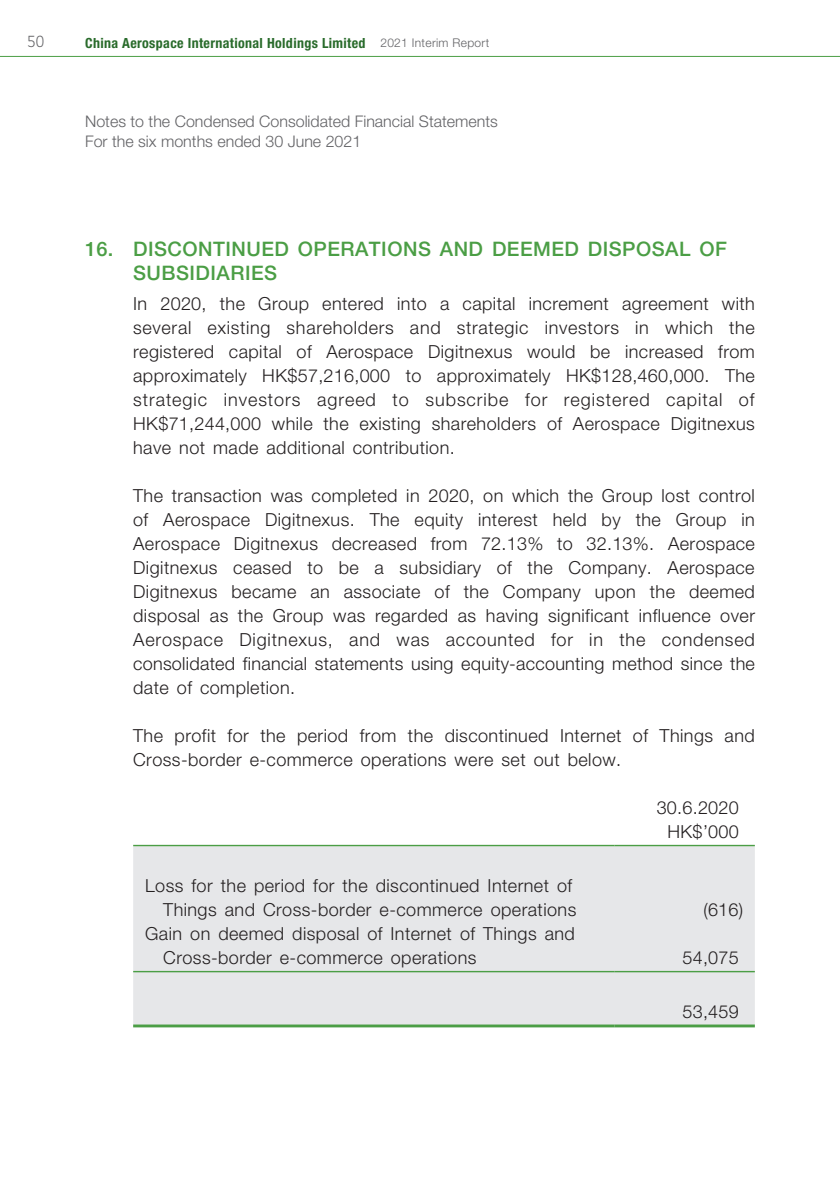
<style>
.page{position:relative;width:840px;height:1191px;background:#fff}
.page>*{position:absolute;margin:0;border:0;box-sizing:border-box;transform-origin:0 0}
._03_H1{font:500 20px/24px "Helvetica Neue LT Std";letter-spacing:.025em;color:#4b9e45}
._12___P2{font:300 18px/24px "Helvetica Neue LT Std";letter-spacing:.025em;color:#231f20;text-align:justify}
._15_Table_Stub{font:300 18px/24px "Helvetica Neue LT Std";letter-spacing:.025em;color:#231f20;text-align:right}
._01_Body_Text{font:300 18px "Helvetica Neue LT Std";letter-spacing:.015em;color:#231f20}
.t1{font:300 16px/20px "Helvetica Neue LT Std";color:#636366}
.t2{font:300 16px "BNPP Sans";color:#636366}
.t3{font:700 condensed 14px "Helvetica Neue LT Std";letter-spacing:.025em;color:#296b2b}
.s1{font-weight:300;font-stretch:normal;font-size:12px;color:#636366}
</style>
<div class="page">
<hr style="left:0;top:56px;width:839px;height:1px;background:#4b9e45">
<div style="left:133px;top:846px;width:621px;height:178px;background:#e6e7e9"></div>
<hr style="left:133px;top:845px;width:481px;height:1px;background:#4b9e45">
<hr style="left:614px;top:845px;width:140px;height:1px;background:#4b9e45">
<hr style="left:133px;top:971px;width:481px;height:1px;background:#4b9e45">
<hr style="left:614px;top:971px;width:140px;height:1px;background:#4b9e45">
<hr style="left:133px;top:1024px;width:481px;height:3px;background:#4b9e45">
<hr style="left:614px;top:1024px;width:140px;height:3px;background:#4b9e45">
<p class="t2" style="left:27px;top:31px;width:19px">50</p>
<p class="t3" style="left:85px;top:35px;width:405px">China Aerospace International Holdings Limited <span class="s1">2021 Interim Report</span></p>
<p class="t1" style="left:85px;top:111px;width:414px">Notes to the Condensed Consolidated Financial Statements<br>For the six months ended 30 June 2021</p>
<p class="_03_H1" style="left:133px;top:237px;width:595px;text-indent:-48px">16. DISCONTINUED OPERATIONS AND DEEMED DISPOSAL OF<br>SUBSIDIARIES</p>
<p class="_12___P2" style="left:133px;top:291px;width:623px">In 2020, the Group entered into a capital increment agreement with several existing shareholders and strategic investors in which the registered capital of Aerospace Digitnexus would be increased from approximately HK$57,216,000 to approximately HK$128,460,000. The strategic investors agreed to subscribe for registered capital of HK$71,244,000 while the existing shareholders of Aerospace Digitnexus have not made additional contribution.</p>
<p class="_12___P2" style="left:133px;top:483px;width:623px">The transaction was completed in 2020, on which the Group lost control of Aerospace Digitnexus. The equity interest held by the Group in Aerospace Digitnexus decreased from 72.13% to 32.13%. Aerospace Digitnexus ceased to be a subsidiary of the Company. Aerospace Digitnexus became an associate of the Company upon the deemed disposal as the Group was regarded as having significant influence over Aerospace Digitnexus, and was accounted for in the condensed consolidated financial statements using equity-accounting method since the date of completion.</p>
<p class="_12___P2" style="left:133px;top:723px;width:622px">The profit for the period from the discontinued Internet of Things and<br>Cross-border e-commerce operations were set out below.</p>
<p class="_01_Body_Text" style="left:656px;top:796px;width:84px">30.6.2020</p>
<p class="_01_Body_Text" style="left:667px;top:820px;width:73px">HK$’000</p>
<p class="_15_Table_Stub" style="left:145px;top:873px;width:432px">Loss for the period for the discontinued Internet of<br>Things and Cross-border e-commerce operations</p>
<p class="_01_Body_Text" style="left:703px;top:898px;width:41px">(616)</p>
<p class="_15_Table_Stub" style="left:163px;top:921px;width:413px;text-align:left;text-indent:-18px">Gain on deemed disposal of Internet of Things and<br>Cross-border e-commerce operations</p>
<p class="_01_Body_Text" style="left:682px;top:946px;width:58px">54,075</p>
<p class="_01_Body_Text" style="left:682px;top:1000px;width:58px">53,459</p>
</div>
